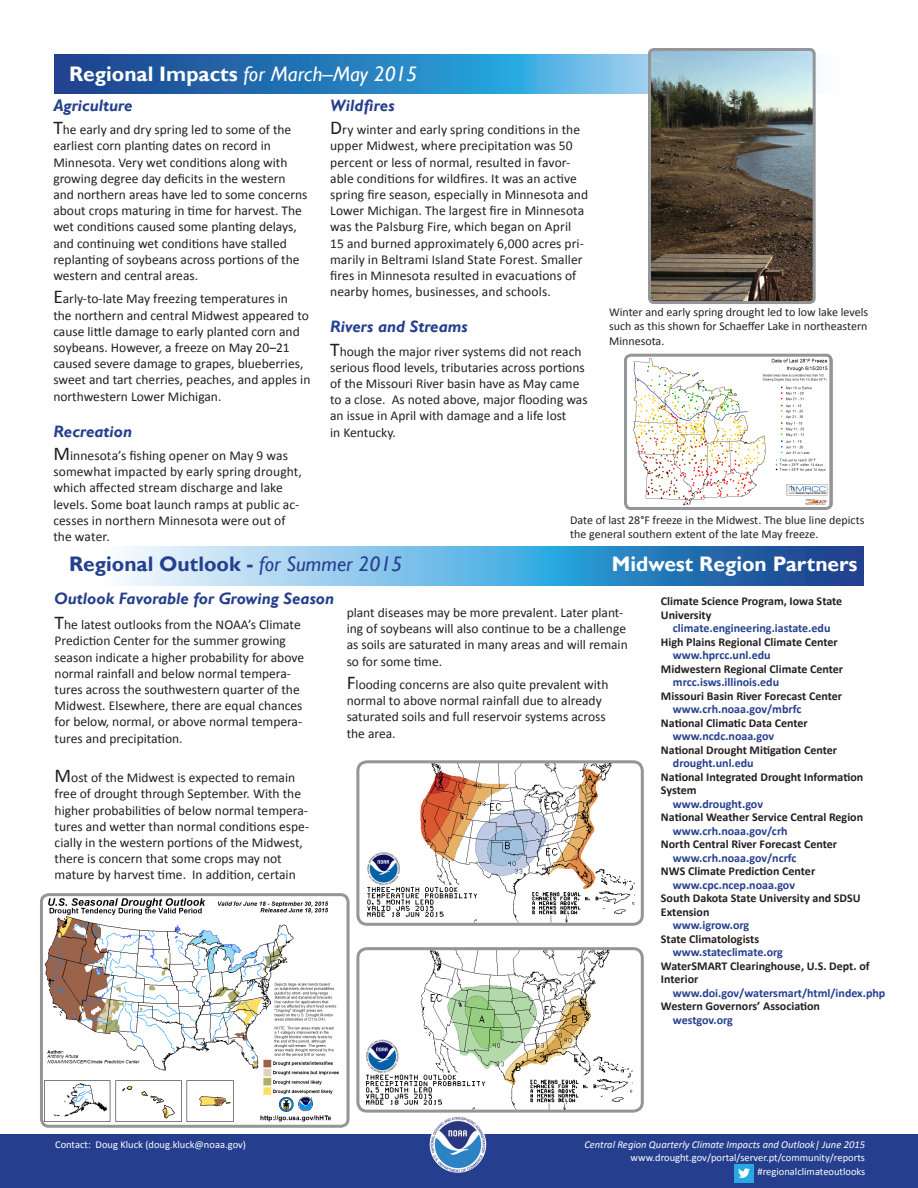
<style>
.page{position:relative;width:918px;height:1188px;background:#fff}
.page>*{position:absolute;margin:0;border:0;box-sizing:border-box;transform-origin:0 0}
.t1{font:italic 21px "Gill Sans";color:#fff}
.t2{font:700 21px "Gill Sans";color:#25408f}
.t3{font:700 21px "Gill Sans";color:#fff}
.Heading_Left{font:italic 700 16.5px "Gill Sans";color:#253f8e}
.Heading_Left-2{font:13.5px/16.2px "Calibri";color:#231f20}
.body_text{font:13.5px/16.2px "Calibri";color:#231f20}
.body_text-2{font:700 12px/13.5px "Calibri";color:#231f20}
.body_text-3{font:700 12px "Calibri";color:#253f8e}
.t4{font:12px/14.4px "Calibri";color:#231f20;text-align:justify}
.t5{font:10.5px "Calibri";color:#fff}
.t6{font:italic 10.5px "Calibri";color:#fff}
.s1{font-weight:700;font-style:normal}
.s2{font-size:19.5px}
.s3{font-weight:400;font-style:italic}
</style>
<div class="page">
<div style="left:0;top:1134px;width:918px;height:54px;background:#253f8e"></div>
<svg style="left:54px;top:54px;width:594px;height:40px;background:#3382be"></svg>
<svg style="left:123px;top:546px;width:741px;height:40px;background:#66a5d3"></svg>
<svg style="left:448px;top:1116px;width:10px;height:3px"></svg>
<img style="left:734px;top:1164px;width:20px;height:18px">
<img style="left:360px;top:764px;width:280px;height:158px">
<div style="left:356px;top:760px;width:288px;height:166px;border:3px solid #939598;border-radius:9px"></div>
<img style="left:360px;top:951px;width:280px;height:158px">
<div style="left:356px;top:947px;width:288px;height:166px;border:3px solid #939598;border-radius:9px"></div>
<img style="left:652px;top:52px;width:160px;height:248px">
<div style="left:648px;top:48px;width:168px;height:256px;border:3px solid #939598;border-radius:4px"></div>
<img style="left:633px;top:358px;width:195px;height:148px">
<div style="left:624px;top:354px;width:209px;height:156px;border:3px solid #939598;border-radius:5px"></div>
<img style="left:44px;top:897px;width:295px;height:227px">
<div style="left:40px;top:893px;width:310px;height:235px;border:3px solid #939598;border-radius:7px"></div>
<p class="t1" style="left:69px;top:61px;width:350px"><span class="s1">Regional Impacts</span> for March–May 2015</p>
<p class="Heading_Left" style="left:53px;top:96px;width:81px">Agriculture</p>
<p class="Heading_Left-2" style="left:53px;top:122px;width:256px"><span class="s2">T</span>he early and dry spring led to some of the earliest corn planting dates on record in Minnesota. Very wet conditions along with growing degree day deficits in the western and northern areas have led to some concerns about crops maturing in time for harvest. The wet conditions caused some planting delays, and continuing wet conditions have stalled replanting of soybeans across portions of the western and central areas.</p>
<p class="Heading_Left-2" style="left:53px;top:291px;width:259px"><span class="s2">E</span>arly-to-late May freezing temperatures in<br>the northern and central Midwest appeared to cause little damage to early planted corn and soybeans. However, a freeze on May 20–21 caused severe damage to grapes, blueberries, sweet and tart cherries, peaches, and apples in northwestern Lower Michigan.</p>
<p class="Heading_Left" style="left:53px;top:421px;width:80px">Recreation</p>
<p class="Heading_Left-2" style="left:53px;top:447px;width:250px"><span class="s2">M</span>innesota’s fishing opener on May 9 was somewhat impacted by early spring drought, which affected stream discharge and lake levels. Some boat launch ramps at public ac&shy;cesses in northern Minnesota were out of the water.</p>
<p class="Heading_Left" style="left:330px;top:96px;width:66px">Wildfires</p>
<p class="Heading_Left-2" style="left:330px;top:122px;width:260px"><span class="s2">D</span>ry winter and early spring conditions in the upper Midwest, where precipitation was 50 percent or less of normal, resulted in favor&shy;able conditions for wildfires. It was an active spring fire season, especially in Minnesota and Lower Michigan. The largest fire in Minnesota was the Palsburg Fire, which began on April 15 and burned approximately 6,000 acres pri&shy;marily in Beltrami Island State Forest. Smaller fires in Minnesota resulted in evacuations of nearby homes, businesses, and schools.</p>
<p class="Heading_Left" style="left:330px;top:317px;width:139px">Rivers and Streams</p>
<p class="body_text" style="left:330px;top:343px;width:259px"><span class="s2">T</span>hough the major river systems did not reach serious flood levels, tributaries across portions of the Missouri River basin have as May came to a close. As noted above, major flooding was an issue in April with damage and a life lost<br>in Kentucky.</p>
<p class="t4" style="left:609px;top:305px;width:261px">Winter and early spring drought led to low lake levels such as this shown for Schaeffer Lake in northeastern Minnesota.</p>
<p class="t4" style="left:570px;top:513px;width:296px">Date of last 28°F freeze in the Midwest. The blue line depicts the general southern extent of the late May freeze.</p>
<p class="t2" style="left:69px;top:551px;width:335px">Regional Outlook - <span class="s3">for Summer 2015</span></p>
<p class="t3" style="left:612px;top:551px;width:247px">Midwest Region Partners</p>
<p class="Heading_Left" style="left:54px;top:589px;width:282px">Outlook Favorable for Growing Season</p>
<p class="Heading_Left-2" style="left:55px;top:617px;width:251px"><span class="s2">T</span>he latest outlooks from the NOAA’s Climate Prediction Center for the summer growing season indicate a higher probability for above normal rainfall and below normal tempera&shy;tures across the southwestern quarter of the Midwest. Elsewhere, there are equal chances for below, normal, or above normal tempera&shy;tures and precipitation.</p>
<p class="Heading_Left-2" style="left:55px;top:770px;width:256px"><span class="s2">M</span>ost of the Midwest is expected to remain free of drought through September. With the higher probabilities of below normal tempera&shy;tures and wetter than normal conditions espe&shy;cially in the western portions of the Midwest, there is concern that some crops may not mature by harvest time. In addition, certain</p>
<p class="Heading_Left-2" style="left:347px;top:605px;width:283px">plant diseases may be more prevalent. Later plant&shy;ing of soybeans will also continue to be a challenge as soils are saturated in many areas and will remain so for some time.</p>
<p class="body_text" style="left:347px;top:677px;width:263px"><span class="s2">F</span>looding concerns are also quite prevalent with normal to above normal rainfall due to already saturated soils and full reservoir systems across the area.</p>
<p class="body_text-2" style="left:661px;top:594px;width:183px">Climate Science Program, Iowa State<br>University</p>
<p class="body_text-3" style="left:673px;top:621px;width:159px">climate.engineering.iastate.edu</p>
<p class="body_text-2" style="left:661px;top:635px;width:178px">High Plains Regional Climate Center</p>
<p class="body_text-3" style="left:673px;top:648px;width:99px">www.hprcc.unl.edu</p>
<p class="body_text-2" style="left:661px;top:662px;width:184px">Midwestern Regional Climate Center</p>
<p class="body_text-3" style="left:673px;top:675px;width:108px">mrcc.isws.illinois.edu</p>
<p class="body_text-2" style="left:661px;top:689px;width:183px">Missouri Basin River Forecast Center</p>
<p class="body_text-3" style="left:673px;top:702px;width:130px">www.crh.noaa.gov/mbrfc</p>
<p class="body_text-2" style="left:661px;top:716px;width:148px">National Climatic Data Center</p>
<p class="body_text-3" style="left:673px;top:729px;width:103px">www.ncdc.noaa.gov</p>
<p class="body_text-2" style="left:661px;top:743px;width:178px">National Drought Mitigation Center</p>
<p class="body_text-3" style="left:673px;top:756px;width:82px">drought.unl.edu</p>
<p class="body_text-2" style="left:661px;top:770px;width:204px">National Integrated Drought Information<br>System</p>
<p class="body_text-3" style="left:673px;top:796px;width:92px">www.drought.gov</p>
<p class="body_text-2" style="left:661px;top:810px;width:204px">National Weather Service Central Region</p>
<p class="body_text-3" style="left:673px;top:823px;width:116px">www.crh.noaa.gov/crh</p>
<p class="body_text-2" style="left:661px;top:837px;width:178px">North Central River Forecast Center</p>
<p class="body_text-3" style="left:673px;top:850px;width:125px">www.crh.noaa.gov/ncrfc</p>
<p class="body_text-2" style="left:661px;top:864px;width:156px">NWS Climate Prediction Center</p>
<p class="body_text-3" style="left:673px;top:877px;width:124px">www.cpc.ncep.noaa.gov</p>
<p class="body_text-2" style="left:661px;top:891px;width:201px">South Dakota State University and SDSU<br>Extension</p>
<p class="body_text-3" style="left:673px;top:918px;width:78px">www.igrow.org</p>
<p class="body_text-2" style="left:661px;top:932px;width:100px">State Climatologists</p>
<p class="body_text-3" style="left:673px;top:945px;width:112px">www.stateclimate.org</p>
<p class="body_text-2" style="left:661px;top:959px;width:210px">WaterSMART Clearinghouse, U.S. Dept. of<br>Interior</p>
<p class="body_text-3" style="left:673px;top:985px;width:214px">www.doi.gov/watersmart/html/index.php</p>
<p class="body_text-2" style="left:661px;top:999px;width:161px">Western Governors’ Association</p>
<p class="body_text-3" style="left:673px;top:1012px;width:61px">westgov.org</p>
<p class="t5" style="left:55px;top:1138px;width:193px">Contact: Doug Kluck (doug.kluck@noaa.gov)</p>
<p class="t6" style="left:584px;top:1138px;width:282px">Central Region Quarterly Climate Impacts and Outlook| June 2015</p>
<p class="t5" style="left:631px;top:1151px;width:236px">www.drought.gov/portal/server.pt/community/reports</p>
<p class="t5" style="left:758px;top:1165px;width:109px">#regionalclimateoutlooks</p>
</div>
